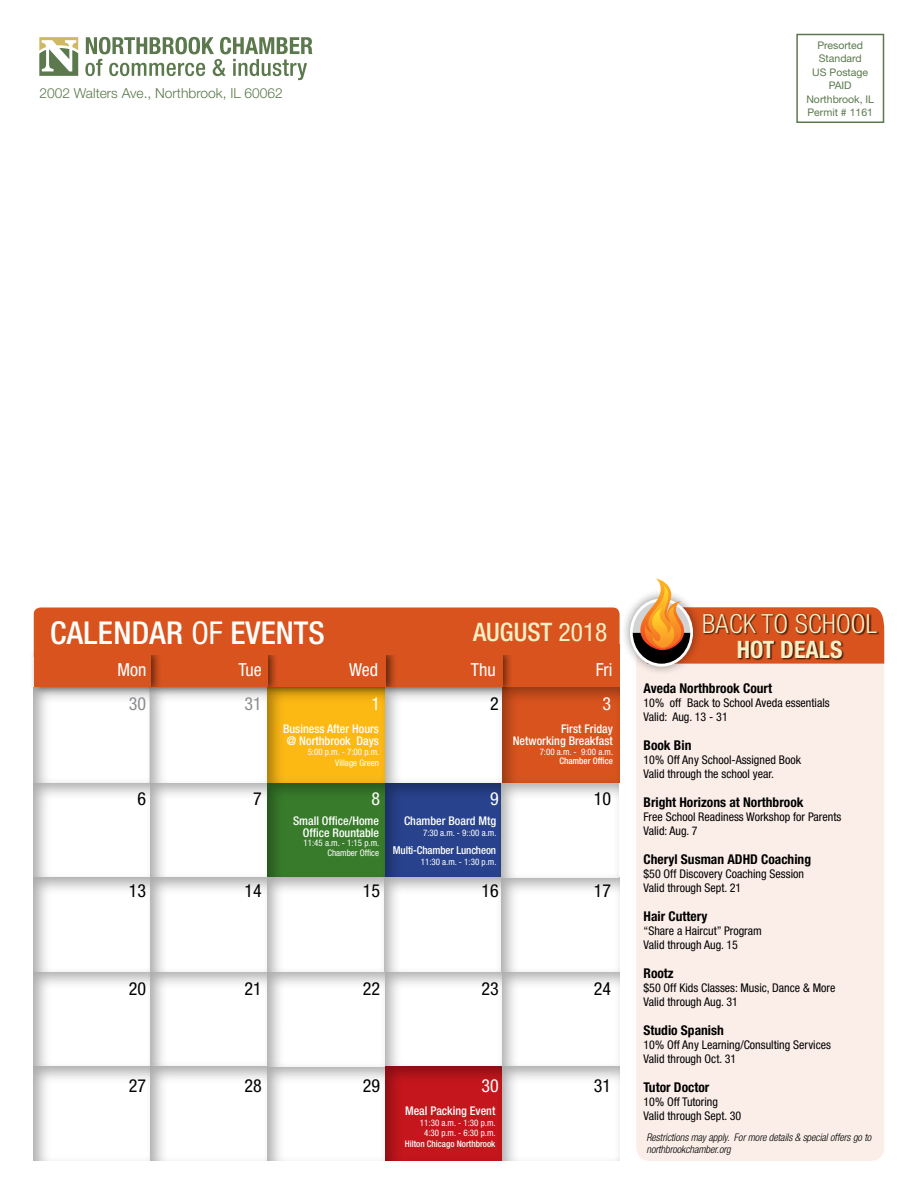
<style>
.page{position:relative;width:918px;height:1188px;background:#fff}
.page>*{position:absolute;margin:0;border:0;box-sizing:border-box;transform-origin:0 0}
.t1{font:500 condensed 31.5px "Helvetica Neue";letter-spacing:.01em;color:#fffffe}
.t2{font:300 condensed 26.4px "Helvetica Neue";color:#f8f0c5}
.t3{font:500 condensed 25.5px "Helvetica Neue";color:#f8f0c5}
.t4{font:condensed 25.5px "Helvetica Neue";color:#f8f0c5}
.t5{font:700 condensed 24px "Helvetica Neue LT Std";color:#f8f0c5}
.t6{font:condensed 18px "Helvetica Neue";color:#000}
.t7{font:condensed 18px "Helvetica Neue";color:#fff}
.t8{font:condensed 18px "Helvetica Neue";color:#8a8c8e}
.t9{font:300 13.8px "Helvetica Neue";color:#5b794d}
.t10{font:700 condensed 13.5px "Helvetica Neue LT Std";color:#000}
.t11{font:condensed 12px/14.2px "Helvetica Neue";color:#000}
.t12{font:500 condensed 12px/12px "Helvetica Neue";color:#fff;text-align:right}
.t13{font:500 condensed 10.8px "Helvetica Neue";letter-spacing:-.01em;color:#fff}
.t14{font:italic 300 condensed 10.5px/12px "Helvetica Neue";color:#000}
.t15{font:10.5px/13.5px "Helvetica Neue";color:#5b794d;text-align:center}
.t16{font:condensed 9px/10.5px "Helvetica Neue";color:#fff;text-align:right}
.t17{font:500 condensed 9px "Helvetica Neue";color:#fff}
.s1{font-weight:400}
</style>
<div class="page">
<svg style="left:85px;top:37px;width:228px;height:43px"></svg>
<svg style="left:39px;top:37px;width:39px;height:39px"></svg>
<div style="left:796px;top:34px;width:88px;height:89px;border:2px solid #5b794d"></div>
<div style="left:33px;top:686px;width:120px;height:97px;background:#000;opacity:.34"></div>
<div style="left:33px;top:781px;width:120px;height:98px;background:#000;opacity:.34"></div>
<div style="left:33px;top:876px;width:120px;height:97px;background:#000;opacity:.34"></div>
<div style="left:33px;top:970px;width:120px;height:98px;background:#000;opacity:.34"></div>
<div style="left:33px;top:1065px;width:120px;height:97px;background:#000;opacity:.34"></div>
<div style="left:148px;top:684px;width:123px;height:100px;background:#000;opacity:.34"></div>
<div style="left:150px;top:781px;width:120px;height:98px;background:#000;opacity:.34"></div>
<div style="left:148px;top:871px;width:122px;height:102px;background:#000;opacity:.34"></div>
<div style="left:148px;top:966px;width:122px;height:102px;background:#000;opacity:.34"></div>
<div style="left:150px;top:1065px;width:120px;height:97px;background:#000;opacity:.34"></div>
<div style="left:267px;top:686px;width:120px;height:97px;background:#000;opacity:.34"></div>
<div style="left:267px;top:781px;width:120px;height:98px;background:#000;opacity:.34"></div>
<div style="left:265px;top:1060px;width:122px;height:102px;background:#000;opacity:.34"></div>
<div style="left:384px;top:686px;width:120px;height:97px;background:#000;opacity:.34"></div>
<div style="left:384px;top:781px;width:120px;height:98px;background:#000;opacity:.34"></div>
<div style="left:384px;top:970px;width:120px;height:98px;background:#000;opacity:.34"></div>
<div style="left:384px;top:1065px;width:120px;height:97px;background:#000;opacity:.34"></div>
<div style="left:501px;top:686px;width:120px;height:98px;background:#000;opacity:.34"></div>
<div style="left:501px;top:970px;width:120px;height:98px;background:#000;opacity:.34"></div>
<div style="left:500px;top:1060px;width:121px;height:102px;background:#000;opacity:.34"></div>
<div style="left:34px;top:608px;width:586px;height:54px;background:#d9531e;border-radius:7px"></div>
<div style="left:502px;top:654px;width:118px;height:33px;background:#d9531e"></div>
<div style="left:381px;top:646px;width:133px;height:49px;background:#000;opacity:.55"></div>
<div style="left:385px;top:654px;width:117px;height:33px;background:#d9531e"></div>
<div style="left:263px;top:646px;width:134px;height:49px;background:#000;opacity:.55"></div>
<div style="left:267px;top:654px;width:119px;height:33px;background:#d9531e"></div>
<div style="left:146px;top:646px;width:133px;height:49px;background:#000;opacity:.55"></div>
<div style="left:150px;top:654px;width:117px;height:33px;background:#d9531e"></div>
<div style="left:29px;top:646px;width:133px;height:49px;background:#000;opacity:.55"></div>
<div style="left:34px;top:654px;width:116px;height:33px;background:#d9531e"></div>
<div style="left:34px;top:644px;width:586px;height:10px;background:#d9531e"></div>
<div style="left:266px;top:876px;width:120px;height:97px;background:#000;opacity:.34"></div>
<div style="left:379px;top:871px;width:124px;height:102px;background:#000;opacity:.34"></div>
<div style="left:267px;top:970px;width:120px;height:98px;background:#000;opacity:.34"></div>
<div style="left:501px;top:876px;width:120px;height:97px;background:#000;opacity:.34"></div>
<div style="left:500px;top:781px;width:120px;height:98px;background:#000;opacity:.34"></div>
<div style="left:636px;top:634px;width:248px;height:527px;background:#fbeee9;border-radius:14px"></div>
<div style="left:621px;top:589px;width:81px;height:87px;background:#000;opacity:.45"></div>
<svg style="left:630px;top:598px;width:63px;height:69px"></svg>
<svg style="left:633px;top:579px;width:251px;height:85px"></svg>
<div style="left:703px;top:613px;width:177px;height:48px;background:#000;opacity:.75"></div>
<p class="t9" style="left:39px;top:84px;width:245px">2002 Walters Ave., Northbrook, IL 60062</p>
<p class="t15" style="left:806px;top:38px;width:69px">Presorted<br>Standard<br>US Postage<br>PAID<br>Northbrook, IL<br>Permit # 1161</p>
<h1 class="t1" style="left:50px;top:614px;width:276px">CALENDAR <span class="s1">OF</span> EVENTS</h1>
<h3 class="t7" style="left:117px;top:660px;width:30px">Mon</h3>
<h3 class="t7" style="left:239px;top:660px;width:25px">Tue</h3>
<h3 class="t7" style="left:349px;top:660px;width:30px">Wed</h3>
<h3 class="t7" style="left:471px;top:660px;width:27px">Thu</h3>
<h3 class="t7" style="left:596px;top:660px;width:18px">Fri</h3>
<h3 class="t3" style="left:473px;top:617px;width:55px">August</h3>
<h3 class="t4" style="left:559px;top:617px;width:50px">2018</h3>
<h3 class="t8" style="left:129px;top:693px;width:19px">30</h3>
<h3 class="t8" style="left:244px;top:693px;width:19px">31</h3>
<h3 class="t7" style="left:372px;top:693px;width:10px">1</h3>
<h3 class="t6" style="left:490px;top:693px;width:10px">2</h3>
<h3 class="t7" style="left:603px;top:693px;width:10px">3</h3>
<p class="t12" style="left:283px;top:722px;width:97px;text-align:center">Business After Hours @ Northbrook Days</p>
<p class="t16" style="left:308px;top:747px;width:73px">5:00 p.m. - 7:00 p.m.<br>Village Green</p>
<p class="t12" style="left:513px;top:722px;width:102px">First Friday<br>Networking Breakfast</p>
<p class="t16" style="left:540px;top:747px;width:75px">7:00 a.m. - 9:00 a.m.</p>
<p class="t17" style="left:559px;top:756px;width:55px">Chamber Office</p>
<h3 class="t6" style="left:138px;top:789px;width:10px">6</h3>
<h3 class="t6" style="left:253px;top:789px;width:10px">7</h3>
<h3 class="t7" style="left:372px;top:789px;width:10px">8</h3>
<h3 class="t7" style="left:490px;top:789px;width:10px">9</h3>
<h3 class="t6" style="left:594px;top:789px;width:19px">10</h3>
<p class="t12" style="left:293px;top:815px;width:87px">Small Office/Home<br>Office Rountable</p>
<p class="t16" style="left:304px;top:839px;width:77px;line-height:9.3px">11:45 a.m. - 1:15 p.m.<br>Chamber Office</p>
<p class="t12" style="left:404px;top:815px;width:94px">Chamber Board Mtg</p>
<p class="t16" style="left:423px;top:827px;width:75px">7:30 a.m. - 9::00 a.m.</p>
<p class="t13" style="left:393px;top:844px;width:105px">Multi-Chamber Luncheon</p>
<p class="t16" style="left:421px;top:856px;width:77px">11:30 a.m. - 1:30 p.m.</p>
<h3 class="t6" style="left:129px;top:880px;width:19px">13</h3>
<h3 class="t6" style="left:244px;top:880px;width:19px">14</h3>
<h3 class="t6" style="left:363px;top:880px;width:19px">15</h3>
<h3 class="t6" style="left:481px;top:880px;width:19px">16</h3>
<h3 class="t6" style="left:594px;top:880px;width:19px">17</h3>
<h3 class="t6" style="left:129px;top:979px;width:19px">20</h3>
<h3 class="t6" style="left:244px;top:979px;width:19px">21</h3>
<h3 class="t6" style="left:363px;top:979px;width:19px">22</h3>
<h3 class="t6" style="left:481px;top:979px;width:19px">23</h3>
<h3 class="t6" style="left:594px;top:979px;width:19px">24</h3>
<h3 class="t6" style="left:129px;top:1075px;width:19px">27</h3>
<h3 class="t6" style="left:244px;top:1075px;width:19px">28</h3>
<h3 class="t6" style="left:363px;top:1075px;width:19px">29</h3>
<h3 class="t7" style="left:481px;top:1075px;width:19px">30</h3>
<h3 class="t6" style="left:594px;top:1075px;width:19px">31</h3>
<p class="t12" style="left:405px;top:1105px;width:92px">Meal Packing Event</p>
<p class="t16" style="left:420px;top:1117px;width:77px;text-align:center">11:30 a.m. - 1:30 p.m.<br>4:30 p.m. - 6:30 p.m.</p>
<p class="t17" style="left:405px;top:1138px;width:92px">Hilton Chicago Northbrook</p>
<h2 class="t2" style="left:702px;top:608px;width:121px">BACK TO SCHOOL</h2>
<h3 class="t5" style="left:737px;top:635px;width:107px">Hot Deals</h3>
<p class="t10" style="left:644px;top:680px;width:130px">Aveda Northbrook Court</p>
<p class="t11" style="left:644px;top:696px;width:188px">10% off Back to School Aveda essentials<br>Valid: Aug. 13 - 31</p>
<p class="t10" style="left:644px;top:737px;width:49px">Book Bin</p>
<p class="t11" style="left:644px;top:753px;width:159px">10% Off Any School-Assigned Book<br>Valid through the school year.</p>
<p class="t10" style="left:644px;top:794px;width:162px">Bright Horizons at Northbrook</p>
<p class="t11" style="left:644px;top:810px;width:199px">Free School Readiness Workshop for Parents<br>Valid: Aug. 7</p>
<p class="t10" style="left:644px;top:851px;width:169px">Cheryl Susman ADHD Coaching</p>
<p class="t11" style="left:644px;top:867px;width:162px">$50 Off Discovery Coaching Session<br>Valid through Sept. 21</p>
<p class="t10" style="left:644px;top:908px;width:65px">Hair Cuttery</p>
<p class="t11" style="left:644px;top:924px;width:120px">“Share a Haircut” Program<br>Valid through Aug. 15</p>
<p class="t10" style="left:644px;top:965px;width:32px">Rootz</p>
<p class="t11" style="left:644px;top:981px;width:193px">$50 Off Kids Classes: Music, Dance &amp; More<br>Valid through Aug. 31</p>
<p class="t10" style="left:644px;top:1022px;width:82px">Studio Spanish</p>
<p class="t11" style="left:644px;top:1038px;width:189px">10% Off Any Learning/Consulting Services<br>Valid through Oct. 31</p>
<p class="t10" style="left:644px;top:1079px;width:67px">Tutor Doctor</p>
<p class="t11" style="left:644px;top:1095px;width:99px">10% Off Tutoring<br>Valid through Sept. 30</p>
<p class="t14" style="left:646px;top:1132px;width:229px">Restrictionsmayapply. Formoredetails&amp; specialoffersgoto northbrookchamber.org</p>
</div>
